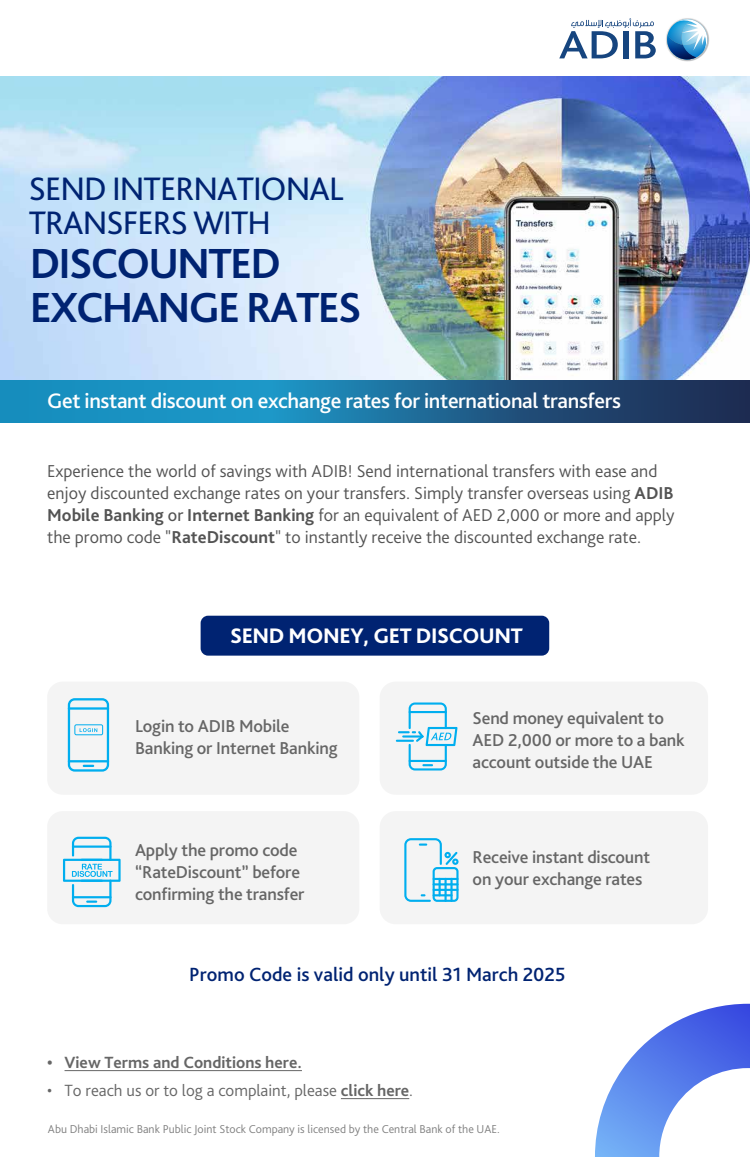
<style>
.page{position:relative;width:750px;height:1157px;background:#fff}
.page>*{position:absolute;margin:0;border:0;box-sizing:border-box;transform-origin:0 0}
.t1{font:700 44px/44.3px "Bliss Pro";letter-spacing:-.04em;color:#002372}
.t2{font:34px/33.9px "Bliss Pro";letter-spacing:-.025em;color:#002372}
.t3{font:500 22px "Bliss Pro";letter-spacing:-.015em;color:#fff}
.t4{font:800 22px "Bliss Pro";letter-spacing:-.015em;color:#fff}
.t5{font:500 20px "Bliss Pro";color:#002372}
.t6{font:300 18px/22px "Bliss Pro";color:#535353}
.t7{font:500 18px/22px "Bliss Pro";letter-spacing:-.01em;color:#666}
.t8{font:300 17px "Bliss Pro";color:#666}
.t9{font:700 17px "Bliss Pro";color:#666}
.t10{font:300 12px "Bliss Pro";color:#808080}
.s1{font-weight:700}
.s2{font-weight:400}
</style>
<div class="page">
<img style="left:0;top:77px;width:750px;height:303px">
<div style="left:201px;top:615px;width:348px;height:40px;background:#002372;border-radius:7px"></div>
<svg style="left:0;top:380px;width:750px;height:42px;background:#1c6d9a"></svg>
<svg style="left:559px;top:18px;width:97px;height:40px"></svg>
<svg style="left:665px;top:17px;width:44px;height:45px"></svg>
<svg style="left:666px;top:17px;width:43px;height:43px"></svg>
<svg style="left:595px;top:1003px;width:155px;height:153px"></svg>
<hr style="left:65px;top:1070px;width:237px;height:1px;background:#666">
<hr style="left:341px;top:1098px;width:68px;height:1px;background:#666">
<div style="left:47px;top:811px;width:312px;height:113px;background:#f4f4f4;border-radius:16px"></div>
<div style="left:380px;top:811px;width:328px;height:113px;background:#f4f4f4;border-radius:16px"></div>
<div style="left:47px;top:681px;width:312px;height:113px;background:#f4f4f4;border-radius:16px"></div>
<div style="left:380px;top:681px;width:328px;height:113px;background:#f4f4f4;border-radius:16px"></div>
<svg style="left:68px;top:698px;width:41px;height:73px"></svg>
<svg style="left:396px;top:702px;width:62px;height:68px"></svg>
<svg style="left:63px;top:836px;width:58px;height:71px"></svg>
<svg style="left:404px;top:838px;width:55px;height:63px"></svg>
<h2 class="t2" style="left:29px;top:171px;width:317px">SEND INTERNATIONAL<br>TRANSFERS WITH</h2>
<h1 class="t1" style="left:30px;top:240px;width:333px">DISCOUNTED<br>EXCHANGE RATES</h1>
<p class="t3" style="left:47px;top:387px;width:575px">Get instant discount on exchange rates for international transfers</p>
<p class="t6" style="left:47px;top:459px;width:629px">Experience the world of savings with ADIB! Send international transfers with ease and enjoy discounted exchange rates on your transfers. Simply transfer overseas using <span class="s1">ADIB Mobile Banking</span> <span class="s2">or</span> <span class="s1">Internet Banking</span> for an equivalent of AED 2,000 or more and apply the promo code "<span class="s1">RateDiscount</span>" to instantly receive the discounted exchange rate.</p>
<p class="t4" style="left:230px;top:622px;width:294px">SEND MONEY, GET DISCOUNT</p>
<p class="t7" style="left:135px;top:714px;width:204px">Login to ADIB Mobile<br>Banking or Internet Banking</p>
<p class="t7" style="left:473px;top:706px;width:214px">Send money equivalent to<br>AED 2,000 or more to a bank account outside the UAE</p>
<p class="t7" style="left:135px;top:838px;width:171px">Apply the promo code “RateDiscount” before confirming the transfer</p>
<p class="t7" style="left:473px;top:845px;width:179px">Receive instant discount on your exchange rates</p>
<p class="t5" style="left:189px;top:962px;width:378px">Promo Code is valid only until 31 March 2025</p>
<p class="t9" style="left:47px;top:1051px;width:256px">• View Terms and Conditions here.</p>
<p class="t8" style="left:47px;top:1079px;width:367px">• To reach us or to log a complaint, please <span class="s1">click here</span>.</p>
<p class="t10" style="left:48px;top:1120px;width:453px">Abu Dhabi Islamic Bank Public Joint Stock Company is licensed by the Central Bank of the UAE.</p>
</div>
